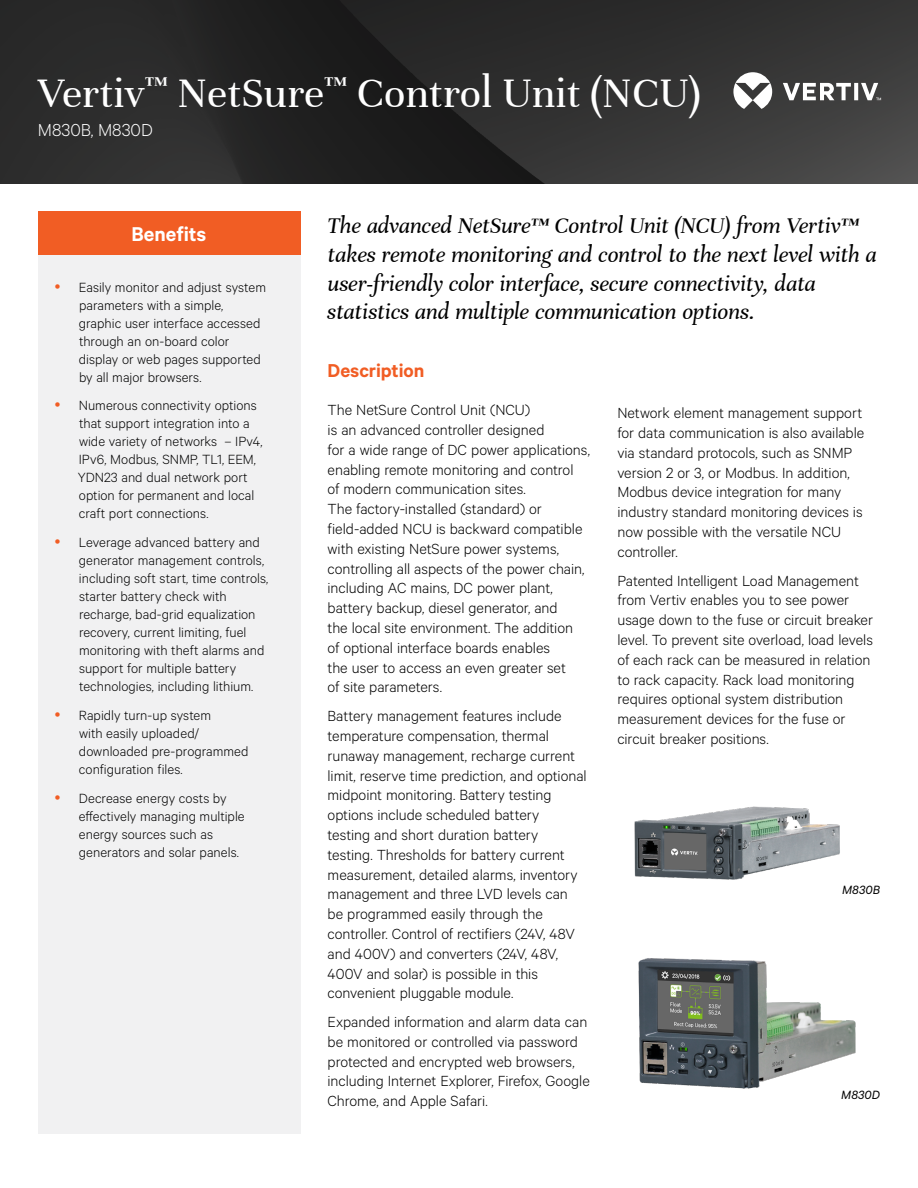
<style>
.page{position:relative;width:918px;height:1188px;background:#fff}
.page>*{position:absolute;margin:0;border:0;box-sizing:border-box;transform-origin:0 0}
.t1{font:45px "Unna";color:#fff}
.t2{font:italic 24px/28.8px "Unna";letter-spacing:-.01em;color:#000}
.t3{font:600 22.5px "Calibre";color:#fff}
.t4{font:600 21px "Calibre";letter-spacing:-.005em;color:#f15d24}
.t5{font:300 19.5px "Calibre";color:#fff}
.t6{font:300 16.5px/19.8px "Calibre";color:#000}
.t7{font:300 15px/18px "Calibre";color:#000}
.t8{font:italic 13.5px "Calibre";letter-spacing:.015em;color:#000}
</style>
<div class="page">
<img style="left:0;top:0;width:918px;height:183px">
<svg style="left:733px;top:72px;width:148px;height:37px"></svg>
<div style="left:38px;top:254px;width:263px;height:880px;background:#f1f1f2"></div>
<div style="left:38px;top:211px;width:263px;height:43px;background:#f15d24"></div>
<img style="left:638px;top:958px;width:218px;height:131px">
<img style="left:634px;top:806px;width:206px;height:74px">
<h1 class="t1" style="left:38px;top:67px;width:664px">Vertiv<sup>™</sup> NetSure<sup>™</sup> Control Unit (NCU)</h1>
<p class="t5" style="left:38px;top:118px;width:117px">M830B, M830D</p>
<h3 class="t3" style="left:131px;top:221px;width:76px">Benefits</h3>
<h2 class="t2" style="left:328px;top:211px;width:551px">The advanced NetSure™ Control Unit (NCU) from Vertiv™ takes remote monitoring and control to the next level with a user-friendly color interface, secure connectivity, data statistics and multiple communication options.</h2>
<p class="t7" style="left:79px;top:277px;width:189px">Easily monitor and adjust system parameters with a simple, graphic user interface accessed through an on-board color display or web pages supported by all major browsers.</p>
<p class="t7" style="left:78px;top:396px;width:186px">Numerous connectivity options that support integration into a wide variety of networks – IPv4,<br>IPv6, Modbus, SNMP, TL1, EEM,<br>YDN23 and dual network port option for permanent and local craft port connections.</p>
<p class="t7" style="left:79px;top:533px;width:191px">Leverage advanced battery and generator management controls, including soft start, time controls, starter battery check with recharge, bad-grid equalization recovery, current limiting, fuel monitoring with theft alarms and support for multiple battery technologies, including lithium.</p>
<p class="t7" style="left:79px;top:706px;width:171px">Rapidly turn-up system<br>with easily uploaded/ downloaded pre-programmed configuration files.</p>
<p class="t7" style="left:79px;top:788px;width:167px">Decrease energy costs by effectively managing multiple energy sources such as generators and solar panels.</p>
<p class="t4" style="left:328px;top:358px;width:98px">Description</p>
<p class="t6" style="left:328px;top:399px;width:264px">The NetSure Control Unit (NCU)<br>is an advanced controller designed<br>for a wide range of DC power applications, enabling remote monitoring and control<br>of modern communication sites.<br>The factory-installed (standard) or field-added NCU is backward compatible with existing NetSure power systems, controlling all aspects of the power chain, including AC mains, DC power plant, battery backup, diesel generator, and<br>the local site environment. The addition<br>of optional interface boards enables<br>the user to access an even greater set<br>of site parameters.</p>
<p class="t6" style="left:328px;top:705px;width:261px">Battery management features include temperature compensation, thermal runaway management, recharge current limit, reserve time prediction, and optional midpoint monitoring. Battery testing options include scheduled battery<br>testing and short duration battery testing. Thresholds for battery current measurement, detailed alarms, inventory management and three LVD levels can be programmed easily through the controller. Control of rectifiers (24V, 48V and 400V) and converters (24V, 48V, 400V and solar) is possible in this convenient pluggable module.</p>
<p class="t6" style="left:328px;top:1011px;width:264px">Expanded information and alarm data can be monitored or controlled via password protected and encrypted web browsers, including Internet Explorer, Firefox, Google Chrome, and Apple Safari.</p>
<p class="t6" style="left:617px;top:403px;width:249px">Network element management support for data communication is also available via standard protocols, such as SNMP version 2 or 3, or Modbus. In addition, Modbus device integration for many industry standard monitoring devices is now possible with the versatile NCU controller.</p>
<p class="t6" style="left:617px;top:570px;width:257px">Patented Intelligent Load Management from Vertiv enables you to see power usage down to the fuse or circuit breaker level. To prevent site overload, load levels of each rack can be measured in relation to rack capacity. Rack load monitoring requires optional system distribution measurement devices for the fuse or circuit breaker positions.</p>
<p class="t8" style="left:842px;top:882px;width:40px">M830B</p>
<p class="t8" style="left:841px;top:1087px;width:40px">M830D</p>
</div>
